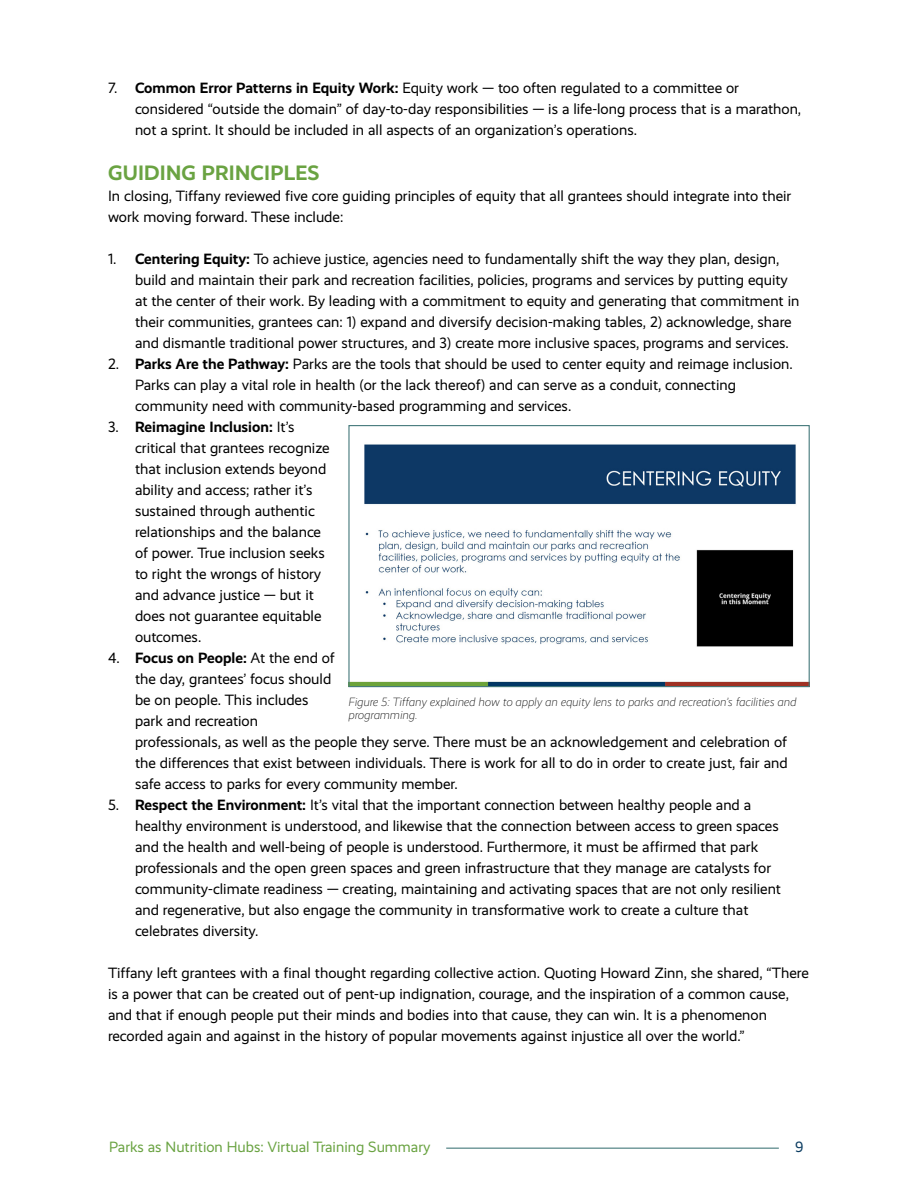
<style>
.page{position:relative;width:918px;height:1188px;background:#fff}
.page>*{position:absolute;margin:0;border:0;box-sizing:border-box;transform-origin:0 0}
.t1{font:700 21px "Realist";letter-spacing:.01em;color:#6aa342}
.t2{font:15px/21px "Realist";color:#000}
.t3{font:15px "Realist";color:#6aa342}
.t4{font:15px "Realist";color:#0b3c61}
.t5{font:italic 300 12px/12.8px "Realist";color:#000}
.s1{font-weight:700}
</style>
<div class="page">
<hr style="left:446px;top:1148px;width:333px;height:1px;background:#467a7c">
<img style="left:350px;top:444px;width:458px;height:241px">
<div style="left:348px;top:425px;width:462px;height:262px;border:1px solid #467a7c"></div>
<p class="t2" style="left:135px;top:77px;width:668px;text-indent:-27px">7. <span class="s1">Common Error Patterns in Equity Work:</span> Equity work — too often regulated to a committee or considered “outside the domain” of day-to-day responsibilities — is a life-long process that is a marathon, not a sprint. It should be included in all aspects of an organization’s operations.</p>
<h1 class="t1" style="left:108px;top:160px;width:213px">GUIDING PRINCIPLES</h1>
<p class="t2" style="left:108px;top:185px;width:685px">In closing, Tiffany reviewed five core guiding principles of equity that all grantees should integrate into their work moving forward. These include:</p>
<p class="t2" style="left:135px;top:248px;width:666px;text-indent:-27px">1. <span class="s1">Centering Equity:</span> To achieve justice, agencies need to fundamentally shift the way they plan, design, build and maintain their park and recreation facilities, policies, programs and services by putting equity at the center of their work. By leading with a commitment to equity and generating that commitment in their communities, grantees can: 1) expand and diversify decision-making tables, 2) acknowledge, share and dismantle traditional power structures, and 3) create more inclusive spaces, programs and services.</p>
<p class="t2" style="left:135px;top:353px;width:659px;text-indent:-27px">2. <span class="s1">Parks Are the Pathway:</span> Parks are the tools that should be used to center equity and reimage inclusion.<br>Parks can play a vital role in health (or the lack thereof) and can serve as a conduit, connecting community need with community-based programming and services.</p>
<p class="t2" style="left:135px;top:416px;width:196px;text-indent:-27px">3. <span class="s1">Reimagine Inclusion:</span> It’s critical that grantees recognize that inclusion extends beyond ability and access; rather it’s sustained through authentic relationships and the balance of power. True inclusion seeks to right the wrongs of history and advance justice — but it does not guarantee equitable outcomes.</p>
<p class="t2" style="left:135px;top:647px;width:654px;text-indent:-27px">4. <span class="s1">Focus on People:</span> At the end of<br>the day, grantees’ focus should<br>be on people. This includes<br>park and recreation<br>professionals, as well as the people they serve. There must be an acknowledgement and celebration of the differences that exist between individuals. There is work for all to do in order to create just, fair and safe access to parks for every community member.</p>
<p class="t2" style="left:135px;top:794px;width:648px;text-indent:-27px">5. <span class="s1">Respect the Environment:</span> It’s vital that the important connection between healthy people and a healthy environment is understood, and likewise that the connection between access to green spaces and the health and well-being of people is understood. Furthermore, it must be affirmed that park professionals and the open green spaces and green infrastructure that they manage are catalysts for community-climate readiness — creating, maintaining and activating spaces that are not only resilient and regenerative, but also engage the community in transformative work to create a culture that celebrates diversity.</p>
<p class="t2" style="left:108px;top:962px;width:702px">Tiffany left grantees with a final thought regarding collective action. Quoting Howard Zinn, she shared, “There is a power that can be created out of pent-up indignation, courage, and the inspiration of a common cause, and that if enough people put their minds and bodies into that cause, they can win. It is a phenomenon recorded again and against in the history of popular movements against injustice all over the world.”</p>
<p class="t5" style="left:349px;top:696px;width:449px">Figure 5: Tiffany explained how to apply an equity lens to parks and recreation’s facilities and programming.</p>
<p class="t3" style="left:109px;top:1139px;width:323px">Parks as Nutrition Hubs: Virtual Training Summary</p>
<p class="t4" style="left:795px;top:1139px;width:10px">9</p>
</div>
